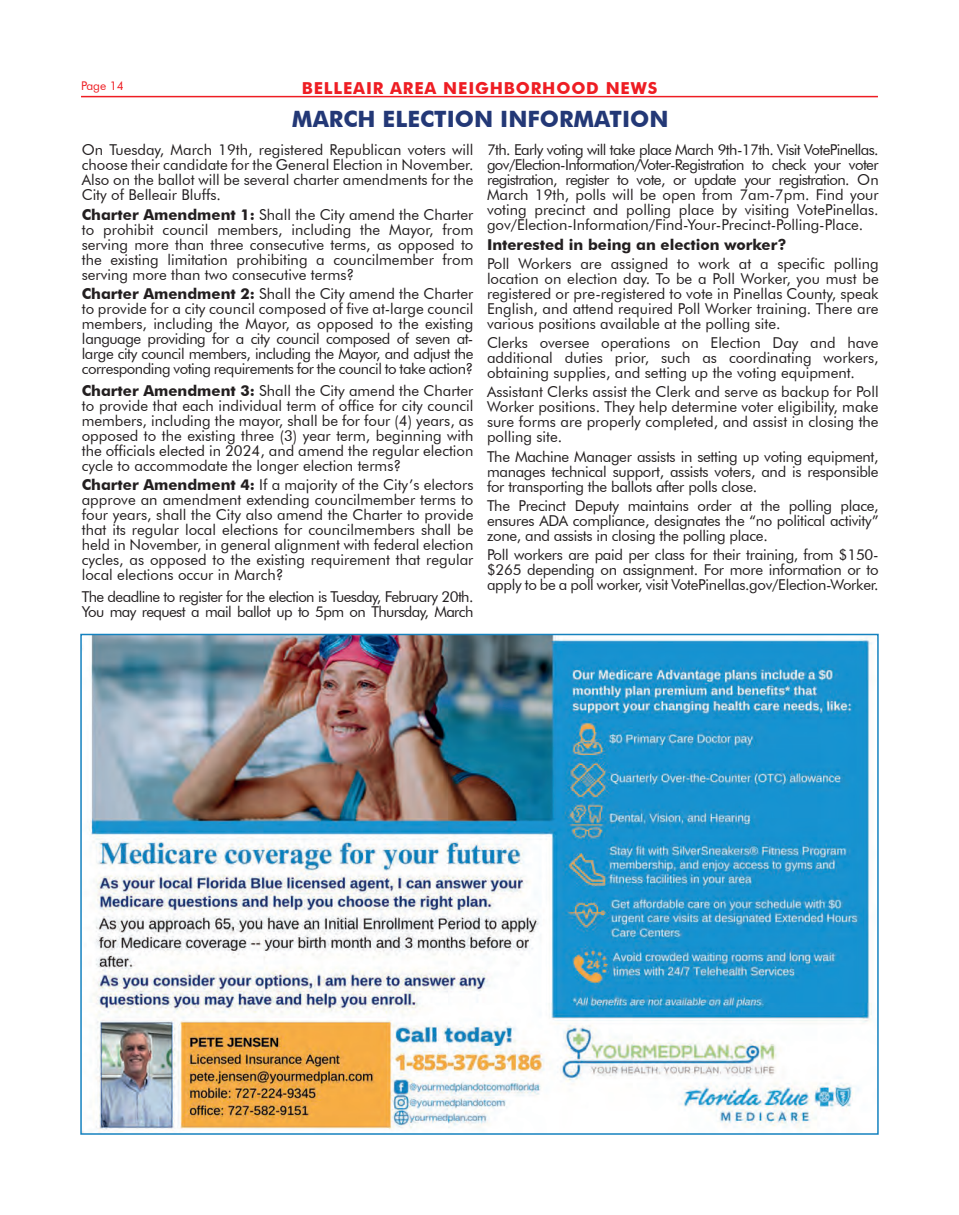
<style>
.page{position:relative;width:959px;height:1215px;background:#fff}
.page>*{position:absolute;margin:0;border:0;box-sizing:border-box;transform-origin:0 0}
.Headlines{font:700 22.5px "Futura BT";color:#233876}
.t1{font:700 16.5px "Futura BT";letter-spacing:.05em;color:#ee1d23}
.text{font:15px/15px "Futura BT";color:#231f20;text-align:justify}
.text-2{font:15px/15px "Futura BT";letter-spacing:-.04em;color:#231f20}
.text-3{font:700 15px "Futura BT";color:#231f20}
.t2{font:12px "Futura BT";color:#ee1d23}
.s1{font-weight:700}
</style>
<div class="page">
<hr style="left:81px;top:96px;width:797px;height:1px;background:#ee1d23">
<img style="left:83px;top:637px;width:789px;height:495px">
<p class="t2" style="left:81px;top:79px;width:44px">Page 14</p>
<p class="t1" style="left:302px;top:78px;width:357px">BELLEAIR AREA NEIGHBORHOOD NEWS</p>
<p class="Headlines" style="left:292px;top:105px;width:378px">MARCH ELECTION INFORMATION</p>
<p class="text" style="left:82px;top:142px;width:393px">On Tuesday, March 19th, registered Republican voters will choose their candidate for the General Election in November.<br>Also on the ballot will be several charter amendments for the City of Belleair Bluffs.</p>
<p class="text" style="left:82px;top:207px;width:393px"><span class="s1">Charter Amendment 1:</span> Shall the City amend the Charter to prohibit council members, including the Mayor, from serving more than three consecutive terms, as opposed to the existing limitation prohibiting a councilmember from serving more than two consecutive terms?</p>
<p class="text" style="left:82px;top:286px;width:393px"><span class="s1">Charter Amendment 2:</span> Shall the City amend the Charter to provide for a city council composed of five at-large council members, including the Mayor, as opposed to the existing language providing for a city council composed of seven at&shy;large city council members, including the Mayor, and adjust the corresponding voting requirements for the council to take action?</p>
<p class="text" style="left:82px;top:383px;width:393px"><span class="s1">Charter Amendment 3:</span> Shall the City amend the Charter to provide that each individual term of office for city council members, including the mayor, shall be for four (4) years, as opposed to the existing three (3) year term, beginning with the officials elected in 2024, and amend the regular election cycle to accommodate the longer election terms?</p>
<p class="text" style="left:82px;top:477px;width:393px"><span class="s1">Charter Amendment 4:</span> If a majority of the City’s electors approve an amendment extending councilmember terms to four years, shall the City also amend the Charter to provide that its regular local elections for councilmembers shall be held in November, in general alignment with federal election cycles, as opposed to the existing requirement that regular local elections occur in March?</p>
<p class="text-2" style="left:82px;top:589px;width:393px">The deadline to register for the election is Tuesday, February 20th.<br>You may request a mail ballot up to 5pm on Thursday, March</p>
<p class="text" style="left:487px;top:142px;width:393px">7th. Early voting will take place March 9th-17th. Visit VotePinellas. gov/Election-Information/Voter-Registration to check your voter registration, register to vote, or update your registration. On March 19th, polls will be open from 7am-7pm. Find your voting precinct and polling place by visiting VotePinellas. gov/Election-Information/Find-Your-Precinct-Polling-Place.</p>
<p class="text-3" style="left:487px;top:235px;width:301px">Interested in being an election worker?</p>
<p class="text" style="left:487px;top:256px;width:393px">Poll Workers are assigned to work at a specific polling location on election day. To be a Poll Worker, you must be registered or pre-registered to vote in Pinellas County, speak English, and attend required Poll Worker training. There are various positions available at the polling site.</p>
<p class="text" style="left:487px;top:335px;width:393px">Clerks oversee operations on Election Day and have additional duties prior, such as coordinating workers, obtaining supplies, and setting up the voting equipment.</p>
<p class="text" style="left:487px;top:385px;width:393px">Assistant Clerks assist the Clerk and serve as backup for Poll Worker positions. They help determine voter eligibility, make sure forms are properly completed, and assist in closing the polling site.</p>
<p class="text" style="left:487px;top:449px;width:393px">The Machine Manager assists in setting up voting equipment, manages technical support, assists voters, and is responsible for transporting the ballots after polls close.</p>
<p class="text" style="left:487px;top:498px;width:393px">The Precinct Deputy maintains order at the polling place, ensures ADA compliance, designates the “no political activity” zone, and assists in closing the polling place.</p>
<p class="text" style="left:487px;top:548px;width:393px">Poll workers are paid per class for their training, from $150- $265 depending on assignment. For more information or to apply to be a poll worker, visit VotePinellas.gov/Election-Worker.</p>
</div>
